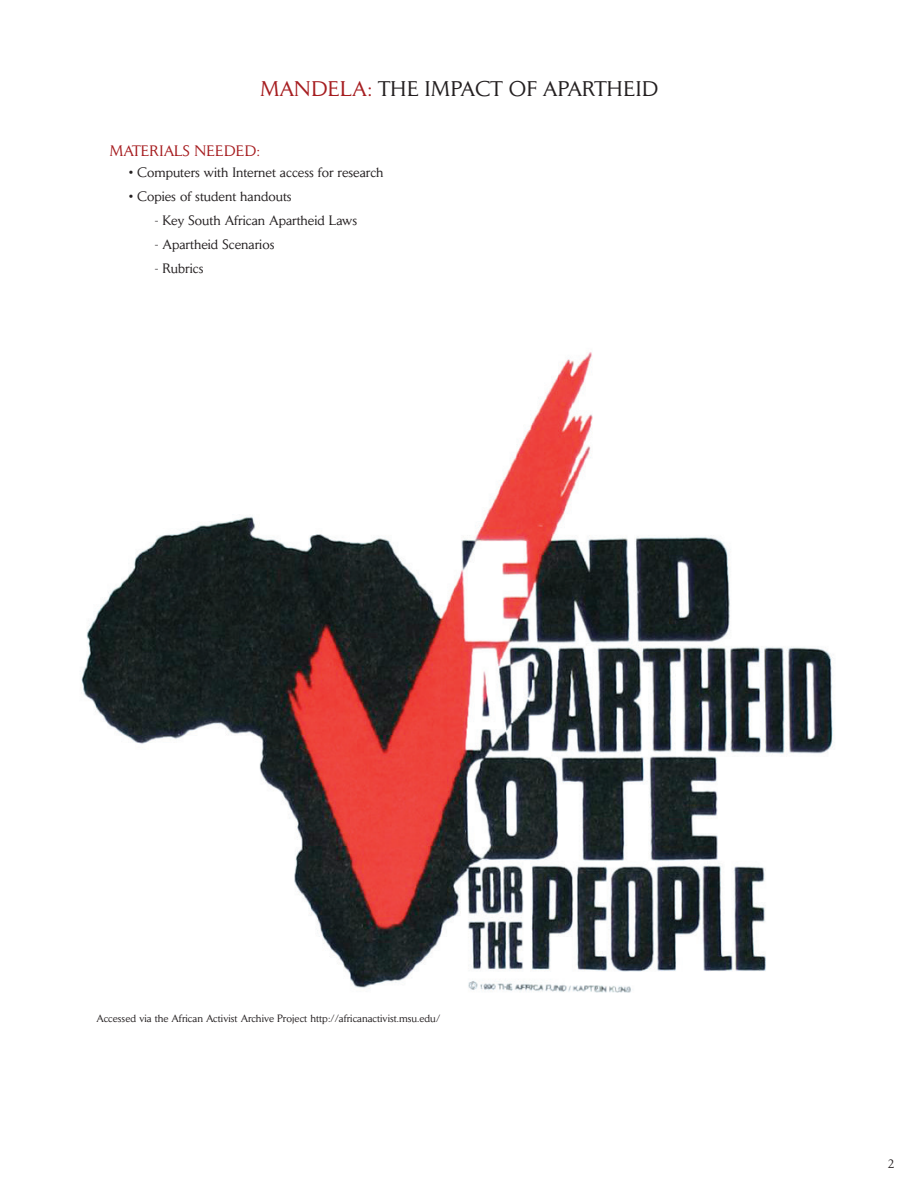
<style>
.page{position:relative;width:918px;height:1188px;background:#fff}
.page>*{position:absolute;margin:0;border:0;box-sizing:border-box;transform-origin:0 0}
.t1{font:21px "Daily News";color:#231f20}
.t2{font:15px "Daily News";letter-spacing:.02em;color:#a61d20}
.t3{font:13.5px "Daily News";color:#231f20}
.t4{font:12px "Daily News";color:#231f20}
.t5{font:10.5px "Daily News";color:#231f20}
.s1{color:#a61d20}
</style>
<div class="page">
<img style="left:81px;top:352px;width:752px;height:641px">
<h1 class="t1" style="left:261px;top:76px;width:399px"><span class="s1">MANDELA:</span> THE IMPACT OF APARTHEID</h1>
<p class="t2" style="left:110px;top:142px;width:152px">MATERIALS NEEDED:</p>
<p class="t3" style="left:129px;top:164px;width:256px">• Computers with Internet access for research</p>
<p class="t3" style="left:129px;top:188px;width:164px">• Copies of student handouts</p>
<p class="t3" style="left:155px;top:212px;width:204px">- Key South African Apartheid Laws</p>
<p class="t3" style="left:155px;top:236px;width:121px">- Apartheid Scenarios</p>
<p class="t3" style="left:155px;top:260px;width:50px">- Rubrics</p>
<p class="t5" style="left:97px;top:1012px;width:345px">Accessed via the African Activist Archive Project http://africanactivist.msu.edu/</p>
<p class="t4" style="left:888px;top:1156px;width:8px">2</p>
</div>
